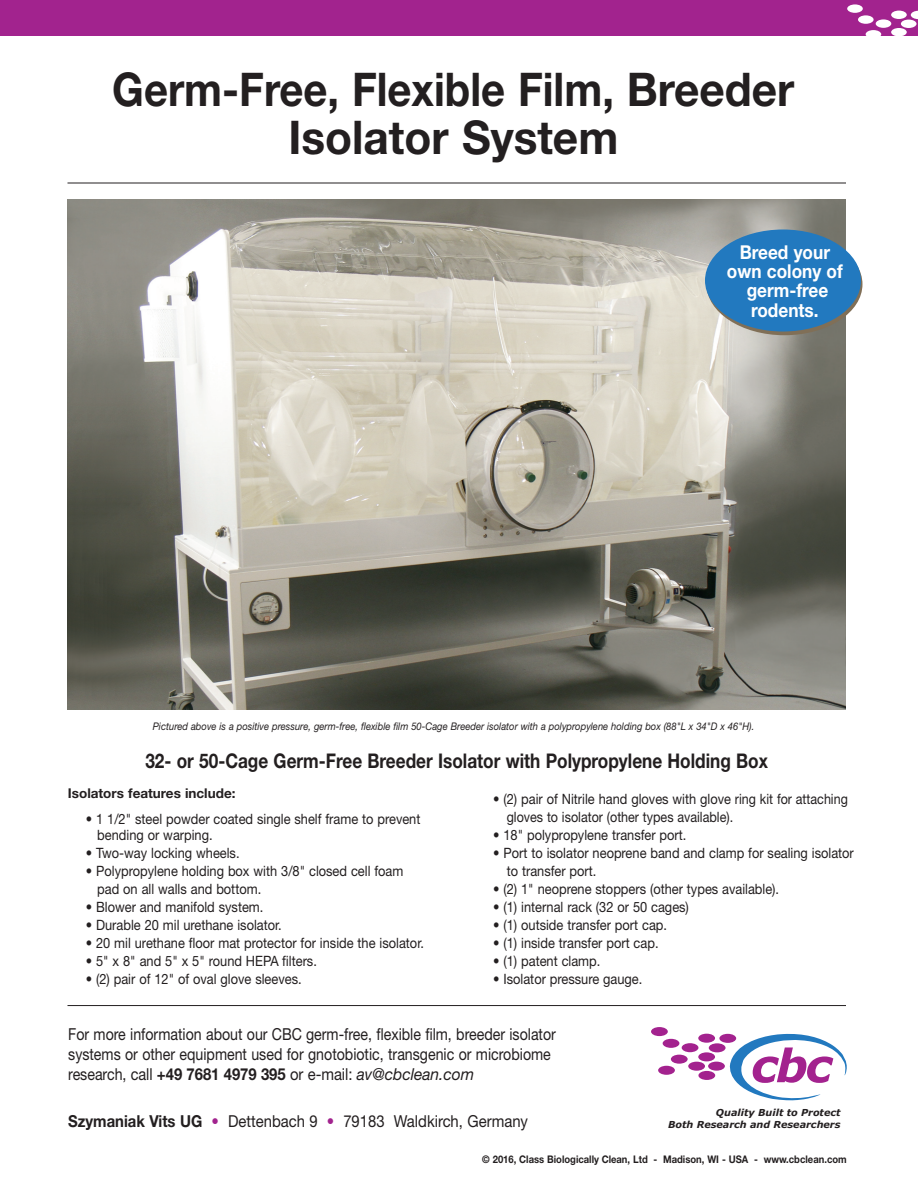
<style>
.page{position:relative;width:918px;height:1188px;background:#fff}
.page>*{position:absolute;margin:0;border:0;box-sizing:border-box;transform-origin:0 0}
.t1{font:700 46.5px/48px "Helvetica Neue";color:#231f20;text-align:center;scale:.9 1}
.t2{font:700 20.25px "Helvetica Neue";color:#231f20;scale:.85 1}
.t3{font:700 19.2px/19.2px "Helvetica Neue";color:#fff;text-align:center;scale:.9 1}
.t4{font:16.5px/19.8px "Helvetica Neue";color:#231f20;scale:.86 1}
.t5{font:16.5px "Helvetica Neue";color:#231f20;scale:.9 1}
.t6{font:14.25px/18px "Helvetica Neue";color:#231f20;scale:.9 1}
.t7{font:700 13.5px "Helvetica Neue";color:#231f20}
.t8{font:italic 10.5px "Helvetica Neue";color:#231f20;scale:.9 1}
.t9{font:700 10.5px "Helvetica Neue";color:#231f20;scale:.9 1}
.t10{font:italic 700 9.6px "Verdana";color:#231f20}
.s1{font-weight:700}
.s2{font-style:italic}
.s3{font-weight:700;color:#a2238e}
</style>
<div class="page">
<img style="left:68px;top:199px;width:777px;height:510px">
<hr style="left:68px;top:183px;width:778px;height:1px;background:#231f20">
<hr style="left:68px;top:1005px;width:778px;height:1px;background:#231f20">
<svg style="left:726px;top:1033px;width:121px;height:68px"></svg>
<div style="left:719px;top:1034px;width:17px;height:9px;background:#a3228e;border-radius:50%"></div>
<div style="left:698px;top:1034px;width:17px;height:9px;background:#a3228e;border-radius:50%"></div>
<div style="left:709px;top:1043px;width:17px;height:9px;background:#a3228e;border-radius:50%"></div>
<div style="left:698px;top:1052px;width:17px;height:9px;background:#a3228e;border-radius:50%"></div>
<div style="left:708px;top:1062px;width:17px;height:9px;background:#a3228e;border-radius:50%"></div>
<div style="left:688px;top:1062px;width:17px;height:9px;background:#a3228e;border-radius:50%"></div>
<div style="left:698px;top:1071px;width:17px;height:9px;background:#a3228e;border-radius:50%"></div>
<div style="left:682px;top:1043px;width:16px;height:9px;background:#a3228e;border-radius:50%"></div>
<div style="left:663px;top:1039px;width:16px;height:9px;background:#a3228e;border-radius:50%"></div>
<div style="left:651px;top:1027px;width:17px;height:9px;background:#a3228e;border-radius:50%"></div>
<div style="left:671px;top:1055px;width:17px;height:9px;background:#a3228e;border-radius:50%"></div>
<div style="left:658px;top:1066px;width:17px;height:9px;background:#a3228e;border-radius:50%"></div>
<div style="left:0;top:0;width:918px;height:36px;background:#a2238e"></div>
<svg style="left:887px;top:10px;width:31px;height:26px"></svg>
<div style="left:876px;top:19px;width:15px;height:9px;background:#fff;border-radius:50%"></div>
<div style="left:858px;top:15px;width:16px;height:9px;background:#fff;border-radius:50%"></div>
<div style="left:847px;top:4px;width:16px;height:9px;background:#fff;border-radius:50%"></div>
<div style="left:866px;top:30px;width:15px;height:8px;background:#fff;border-radius:50%"></div>
<div style="left:706px;top:233px;width:156px;height:102px;background:#806f57;border-radius:50%"></div>
<div style="left:705px;top:230px;width:156px;height:102px;background:#2279bf;border-radius:50%"></div>
<h1 class="t1" style="left:112px;top:69px;width:760px">Germ-Free, Flexible Film, Breeder<br>Isolator System</h1>
<h3 class="t3" style="left:727px;top:244px;width:130px">Breed your own colony of germ-free rodents.</h3>
<p class="t8" style="left:153px;top:722px;width:670px">Pictured above is a positive pressure, germ-free, flexible film 50-Cage Breeder isolator with a polypropylene holding box (88"L x 34"D x 46"H).</p>
<h2 class="t2" style="left:145px;top:754px;width:734px">32- or 50-Cage Germ-Free Breeder Isolator with Polypropylene Holding Box</h2>
<p class="t7" style="left:68px;top:788px;width:169px">Isolators features include:</p>
<p class="t6" style="left:97px;top:812px;width:361px;line-height:16.2px;text-indent:-11px">• 1 1/2" steel powder coated single shelf frame to prevent bending or warping.</p>
<p class="t6" style="left:86px;top:846px;width:172px">• Two-way locking wheels.</p>
<p class="t6" style="left:97px;top:864px;width:342px;text-indent:-11px">• Polypropylene holding box with 3/8" closed cell foam pad on all walls and bottom.</p>
<p class="t6" style="left:86px;top:900px;width:199px">• Blower and manifold system.</p>
<p class="t6" style="left:86px;top:918px;width:219px">• Durable 20 mil urethane isolator.</p>
<p class="t6" style="left:86px;top:936px;width:377px">• 20 mil urethane floor mat protector for inside the isolator.</p>
<p class="t6" style="left:86px;top:954px;width:258px">• 5" x 8" and 5" x 5" round HEPA filters.</p>
<p class="t6" style="left:86px;top:972px;width:241px">• (2) pair of 12" of oval glove sleeves.</p>
<p class="t6" style="left:507px;top:792px;width:381px;text-indent:-14px">• (2) pair of Nitrile hand gloves with glove ring kit for attaching gloves to isolator (other types available).</p>
<p class="t6" style="left:493px;top:828px;width:216px">• 18" polypropylene transfer port.</p>
<p class="t6" style="left:507px;top:846px;width:387px;text-indent:-14px">• Port to isolator neoprene band and clamp for sealing isolator to transfer port.</p>
<p class="t6" style="left:493px;top:882px;width:319px">• (2) 1" neoprene stoppers (other types available).</p>
<p class="t6" style="left:493px;top:900px;width:219px">• (1) internal rack (32 or 50 cages)</p>
<p class="t6" style="left:493px;top:918px;width:195px">• (1) outside transfer port cap.</p>
<p class="t6" style="left:493px;top:936px;width:185px">• (1) inside transfer port cap.</p>
<p class="t6" style="left:493px;top:954px;width:121px">• (1) patent clamp.</p>
<p class="t6" style="left:493px;top:972px;width:167px">• Isolator pressure gauge.</p>
<p class="t4" style="left:68px;top:1026px;width:569px">For more information about our CBC germ-free, flexible film, breeder isolator systems or other equipment used for gnotobiotic, transgenic or microbiome research, call <span class="s1">+49 7681 4979 395</span> or e-mail: <span class="s2">av@cbclean.com</span></p>
<p class="t10" style="left:716px;top:1108px;width:126px">Quality Built to Protect</p>
<p class="t5" style="left:68px;top:1115px;width:512px"><span class="s1">Szymaniak Vits UG</span> <span class="s3">•</span> Dettenbach 9 <span class="s3">•</span> 79183 Waldkirch, Germany</p>
<p class="t10" style="left:668px;top:1119px;width:174px">Both Research and Researchers</p>
<p class="t9" style="left:482px;top:1155px;width:406px">© 2016, Class Biologically Clean, Ltd - Madison, WI - USA - www.cbclean.com</p>
</div>
